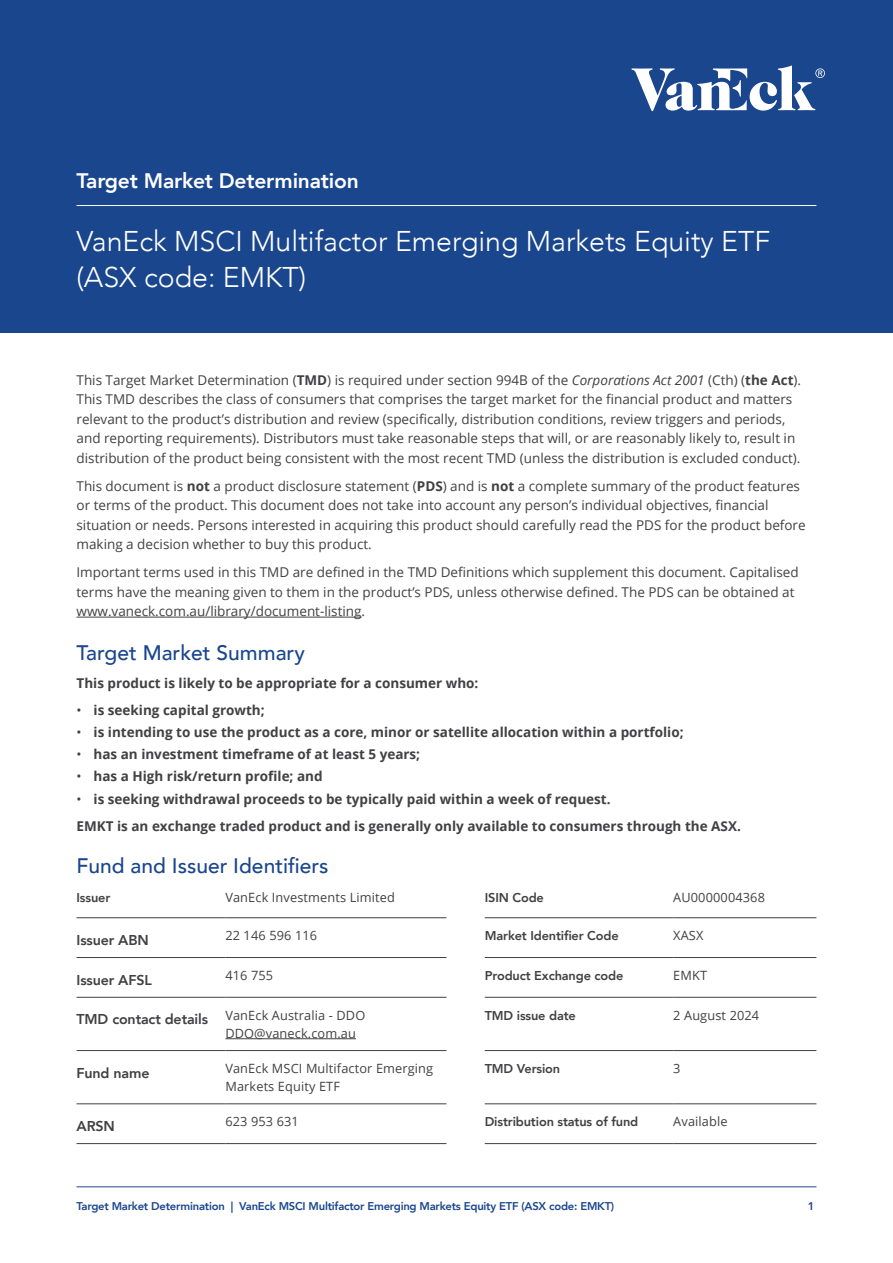
<style>
.page{position:relative;width:893px;height:1263px;background:#fff}
.page>*{position:absolute;margin:0;border:0;box-sizing:border-box;transform-origin:0 0}
.t1{font:300 28.5px/36px "Avenir";color:#fff}
.t2{font:500 21px "Avenir";color:#1a468e}
.t3{font:800 21px "Avenir";letter-spacing:-.01em;color:#fff}
.t4{font:800 14.25px "Avenir";letter-spacing:-.01em;color:#414042}
.t5{font:13.5px/19.5px "Open Sans";color:#414042}
.t6{font:700 13.5px/27.3px "Open Sans";color:#414042}
.t7{font:12.75px/18px "Open Sans";letter-spacing:.01em;color:#414042}
.t8{font:800 12.75px "Avenir";letter-spacing:-.01em;color:#414042}
.t9{font:800 11.25px "Avenir";letter-spacing:-.02em;color:#1a468e}
.s1{font-weight:700}
.s2{font-style:italic}
.s3{font-weight:400}
.s4{font-family:"Avenir";font-weight:800;font-size:14.25px}
</style>
<div class="page">
<hr style="left:77px;top:1186px;width:739px;height:1px;background:#1a468e">
<div style="left:0;top:0;width:893px;height:332px;background:#1a468e"></div>
<svg style="left:631px;top:65px;width:194px;height:46px"></svg>
<hr style="left:77px;top:205px;width:739px;height:1px;background:#fff">
<hr style="left:77px;top:617px;width:285px;height:1px;background:#414042">
<hr style="left:225px;top:957px;width:221px;height:1px;background:#414042">
<hr style="left:485px;top:957px;width:188px;height:1px;background:#414042">
<hr style="left:673px;top:957px;width:143px;height:1px;background:#414042">
<hr style="left:77px;top:997px;width:148px;height:1px;background:#414042">
<hr style="left:225px;top:997px;width:221px;height:1px;background:#414042">
<hr style="left:485px;top:997px;width:188px;height:1px;background:#414042">
<hr style="left:673px;top:997px;width:143px;height:1px;background:#414042">
<hr style="left:77px;top:1050px;width:148px;height:1px;background:#414042">
<hr style="left:225px;top:1050px;width:221px;height:1px;background:#414042">
<hr style="left:485px;top:1050px;width:188px;height:1px;background:#414042">
<hr style="left:673px;top:1050px;width:143px;height:1px;background:#414042">
<hr style="left:77px;top:1103px;width:148px;height:1px;background:#414042">
<hr style="left:225px;top:1103px;width:221px;height:1px;background:#414042">
<hr style="left:485px;top:1103px;width:188px;height:1px;background:#414042">
<hr style="left:673px;top:1103px;width:143px;height:1px;background:#414042">
<hr style="left:77px;top:1143px;width:148px;height:1px;background:#414042">
<hr style="left:225px;top:1143px;width:221px;height:1px;background:#414042">
<hr style="left:485px;top:1143px;width:188px;height:1px;background:#414042">
<hr style="left:673px;top:1143px;width:143px;height:1px;background:#414042">
<hr style="left:77px;top:957px;width:148px;height:1px;background:#414042">
<hr style="left:77px;top:917px;width:148px;height:1px;background:#414042">
<hr style="left:225px;top:917px;width:221px;height:1px;background:#414042">
<hr style="left:485px;top:917px;width:188px;height:1px;background:#414042">
<hr style="left:673px;top:917px;width:143px;height:1px;background:#414042">
<hr style="left:225px;top:1038px;width:131px;height:1px;background:#414042">
<h2 class="t3" style="left:77px;top:165px;width:284px">Target Market Determination</h2>
<h1 class="t1" style="left:77px;top:223px;width:695px">VanEck MSCI Multifactor Emerging Markets Equity ETF (ASX code: EMKT)</h1>
<p class="t5" style="left:77px;top:370px;width:726px">This Target Market Determination (<span class="s1">TMD</span>) is required under section 994B of the <span class="s2">Corporations Act 2001</span> (Cth) (<span class="s1">the Act</span>).<br>This TMD describes the class of consumers that comprises the target market for the financial product and matters relevant to the product’s distribution and review (specifically, distribution conditions, review triggers and periods, and reporting requirements). Distributors must take reasonable steps that will, or are reasonably likely to, result in distribution of the product being consistent with the most recent TMD (unless the distribution is excluded conduct).</p>
<p class="t5" style="left:77px;top:475px;width:731px">This document is <span class="s1">not</span> a product disclosure statement (<span class="s1">PDS</span>) and is <span class="s1">not</span> a complete summary of the product features or terms of the product. This document does not take into account any person’s individual objectives, financial situation or needs. Persons interested in acquiring this product should carefully read the PDS for the product before making a decision whether to buy this product.</p>
<p class="t5" style="left:77px;top:562px;width:724px">Important terms used in this TMD are defined in the TMD Definitions which supplement this document. Capitalised terms have the meaning given to them in the product’s PDS, unless otherwise defined. The PDS can be obtained at www.vaneck.com.au/library/document-listing.</p>
<h2 class="t2" style="left:77px;top:634px;width:230px">Target Market Summary</h2>
<p class="t6" style="left:77px;top:669px;width:403px">This product is likely to be appropriate for a consumer who:</p>
<p class="t6" style="left:77px;top:696px;width:190px"><span class="s3">•</span> is seeking capital growth;</p>
<p class="t6" style="left:77px;top:718px;width:609px"><span class="s3">•</span> is intending to use the product as a core, minor or satellite allocation within a portfolio;</p>
<p class="t6" style="left:77px;top:740px;width:345px"><span class="s3">•</span> has an investment timeframe of at least 5 years;</p>
<p class="t6" style="left:77px;top:763px;width:248px"><span class="s3">•</span> has a High risk/return profile; and</p>
<p class="t6" style="left:77px;top:785px;width:666px"><span class="s3">•</span> is seeking withdrawal proceeds to be typically paid within a week of request.<br>EMKT is an exchange traded product and is generally only available to consumers through the ASX.</p>
<h2 class="t2" style="left:77px;top:848px;width:254px">Fund and Issuer Identifiers</h2>
<p class="t8" style="left:77px;top:888px;width:35px">Issuer</p>
<p class="t7" style="left:225px;top:888px;width:171px">VanEck Investments Limited</p>
<p class="t8" style="left:485px;top:888px;width:61px">ISIN Code</p>
<p class="t7" style="left:673px;top:888px;width:93px">AU0000004368</p>
<p class="t4" style="left:77px;top:929px;width:74px">Issuer ABN</p>
<p class="t7" style="left:225px;top:926px;width:93px">22 146 596 116</p>
<p class="t8" style="left:485px;top:926px;width:135px">Market Identifier Code</p>
<p class="t7" style="left:673px;top:926px;width:32px">XASX</p>
<p class="t4" style="left:77px;top:968px;width:77px">Issuer AFSL</p>
<p class="t7" style="left:225px;top:966px;width:49px">416 755</p>
<p class="t8" style="left:485px;top:966px;width:140px">Product Exchange code</p>
<p class="t7" style="left:673px;top:966px;width:35px">EMKT</p>
<p class="t7" style="left:225px;top:1006px;width:141px;text-indent:-149px"><span class="s4">TMD contact details</span> VanEck Australia - DDO<br>DDO@vaneck.com.au</p>
<p class="t8" style="left:485px;top:1005px;width:93px">TMD issue date</p>
<p class="t7" style="left:673px;top:1006px;width:87px">2 August 2024</p>
<p class="t4" style="left:77px;top:1061px;width:75px">Fund name</p>
<p class="t7" style="left:225px;top:1059px;width:209px">VanEck MSCI Multifactor Emerging<br>Markets Equity ETF</p>
<p class="t8" style="left:485px;top:1059px;width:77px">TMD Version</p>
<p class="t7" style="left:673px;top:1059px;width:9px">3</p>
<p class="t4" style="left:77px;top:1115px;width:40px">ARSN</p>
<p class="t7" style="left:225px;top:1112px;width:75px">623 953 631</p>
<p class="t8" style="left:485px;top:1112px;width:155px">Distribution status of fund</p>
<p class="t7" style="left:673px;top:1112px;width:56px">Available</p>
<p class="t9" style="left:77px;top:1197px;width:539px">Target Market Determination | VanEck MSCI Multifactor Emerging Markets Equity ETF (ASX code: EMKT)</p>
<p class="t9" style="left:808px;top:1197px;width:8px">1</p>
</div>
